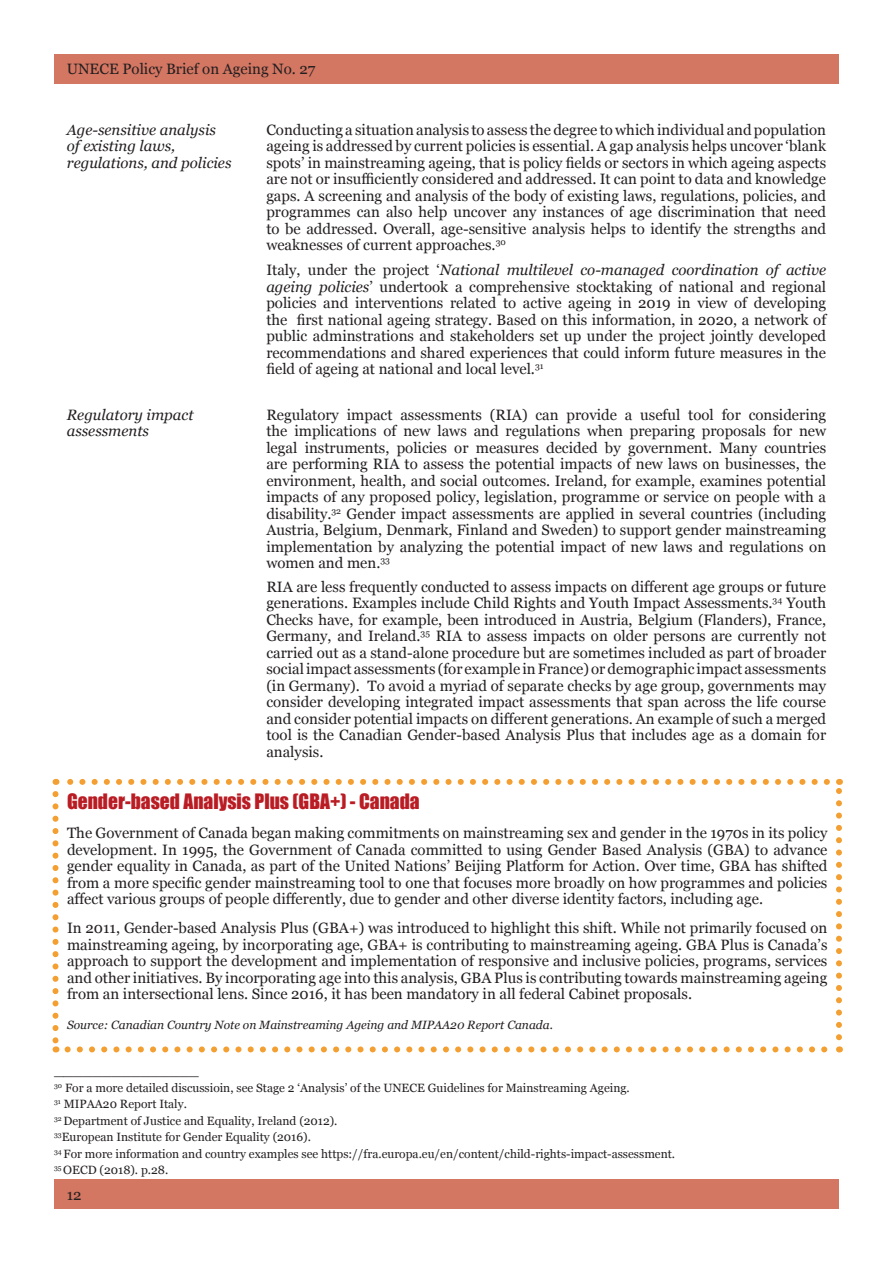
<style>
.page{position:relative;width:893px;height:1263px;background:#fff}
.page>*{position:absolute;margin:0;border:0;box-sizing:border-box;transform-origin:0 0}
.t1{font:19.5px "Impact";color:#ba1c24}
.t2{font:15px/16.5px "Georgia";color:#231f20;text-align:justify}
.t3{font:italic 15px/16.5px "Georgia";color:#231f20}
.t4{font:12px/16.5px "Georgia";color:#231f20}
.t5{font:italic 12px "Georgia";color:#231f20}
.s1{font-style:italic}
</style>
<div class="page">
<div style="left:54px;top:54px;width:785px;height:29px;background:#d37662"></div>
<div style="left:54px;top:1180px;width:785px;height:29px;background:#d37662"></div>
<svg style="left:68px;top:1046px;width:760px;height:6px"></svg>
<svg style="left:52px;top:794px;width:6px;height:258px"></svg>
<svg style="left:836px;top:779px;width:6px;height:258px"></svg>
<svg style="left:56px;top:779px;width:771px;height:6px"></svg>
<p class="t2" style="left:67px;top:60px;width:250px">UNECE Policy Brief on Ageing No. 27</p>
<p class="t3" style="left:67px;top:121px;width:166px">Age-sensitive analysis of existing laws, regulations, and policies</p>
<p class="t2" style="left:266px;top:121px;width:561px">Conducting a situation analysis to assess the degree to which individual and population ageing is addressed by current policies is essential. A gap analysis helps uncover ‘blank spots’ in mainstreaming ageing, that is policy fields or sectors in which ageing aspects are not or insufficiently considered and addressed. It can point to data and knowledge gaps. A screening and analysis of the body of existing laws, regulations, policies, and programmes can also help uncover any instances of age discrimination that need to be addressed. Overall, age-sensitive analysis helps to identify the strengths and weaknesses of current approaches.<sup>30</sup></p>
<p class="t2" style="left:266px;top:261px;width:561px">Italy, under the project ‘<span class="s1">National multilevel co-managed coordination of active ageing policies</span>’ undertook a comprehensive stocktaking of national and regional policies and interventions related to active ageing in 2019 in view of developing the first national ageing strategy. Based on this information, in 2020, a network of public adminstrations and stakeholders set up under the project jointly developed recommendations and shared experiences that could inform future measures in the field of ageing at national and local level.<sup>31</sup></p>
<p class="t3" style="left:67px;top:405px;width:128px">Regulatory impact assessments</p>
<p class="t2" style="left:266px;top:405px;width:561px">Regulatory impact assessments (RIA) can provide a useful tool for considering the implications of new laws and regulations when preparing proposals for new legal instruments, policies or measures decided by government. Many countries are performing RIA to assess the potential impacts of new laws on businesses, the environment, health, and social outcomes. Ireland, for example, examines potential impacts of any proposed policy, legislation, programme or service on people with a disability.<sup>32</sup> Gender impact assessments are applied in several countries (including Austria, Belgium, Denmark, Finland and Sweden) to support gender mainstreaming implementation by analyzing the potential impact of new laws and regulations on women and men.<sup>33</sup></p>
<p class="t2" style="left:266px;top:578px;width:561px">RIA are less frequently conducted to assess impacts on different age groups or future generations. Examples include Child Rights and Youth Impact Assessments.<sup>34</sup> Youth Checks have, for example, been introduced in Austria, Belgium (Flanders), France, Germany, and Ireland.<sup>35</sup> RIA to assess impacts on older persons are currently not carried out as a stand-alone procedure but are sometimes included as part of broader social impact assessments (for example in France) or demographic impact assessments (in Germany). To avoid a myriad of separate checks by age group, governments may consider developing integrated impact assessments that span across the life course and consider potential impacts on different generations. An example of such a merged tool is the Canadian Gender-based Analysis Plus that includes age as a domain for analysis.</p>
<h1 class="t1" style="left:67px;top:786px;width:354px">Gender-based Analysis Plus (GBA+) - Canada</h1>
<p class="t2" style="left:67px;top:824px;width:762px">The Government of Canada began making commitments on mainstreaming sex and gender in the 1970s in its policy development. In 1995, the Government of Canada committed to using Gender Based Analysis (GBA) to advance gender equality in Canada, as part of the United Nations’ Beijing Platform for Action. Over time, GBA has shifted from a more specific gender mainstreaming tool to one that focuses more broadly on how programmes and policies affect various groups of people differently, due to gender and other diverse identity factors, including age.</p>
<p class="t2" style="left:67px;top:919px;width:762px">In 2011, Gender-based Analysis Plus (GBA+) was introduced to highlight this shift. While not primarily focused on mainstreaming ageing, by incorporating age, GBA+ is contributing to mainstreaming ageing. GBA Plus is Canada’s approach to support the development and implementation of responsive and inclusive policies, programs, services and other initiatives. By incorporating age into this analysis, GBA Plus is contributing towards mainstreaming ageing from an intersectional lens. Since 2016, it has been mandatory in all federal Cabinet proposals.</p>
<p class="t5" style="left:67px;top:1016px;width:487px">Source: Canadian Country Note on Mainstreaming Ageing and MIPAA20 Report Canada.</p>
<p class="t2" style="left:54px;top:1061px;width:146px">_______________</p>
<p class="t4" style="left:54px;top:1079px;width:623px"><sup>30</sup> For a more detailed discussioin, see Stage 2 ‘Analysis’ of the UNECE Guidelines for Mainstreaming Ageing.<br><sup>31</sup> MIPAA20 Report Italy.<br><sup>32</sup> Department of Justice and Equality, Ireland (2012).<br><sup>33</sup>European Institute for Gender Equality (2016).<br><sup>34</sup> For more information and country examples see https://fra.europa.eu/en/content/child-rights-impact-assessment.<br><sup>35</sup> OECD (2018). p.28.</p>
<p class="t2" style="left:67px;top:1186px;width:16px">12</p>
</div>
